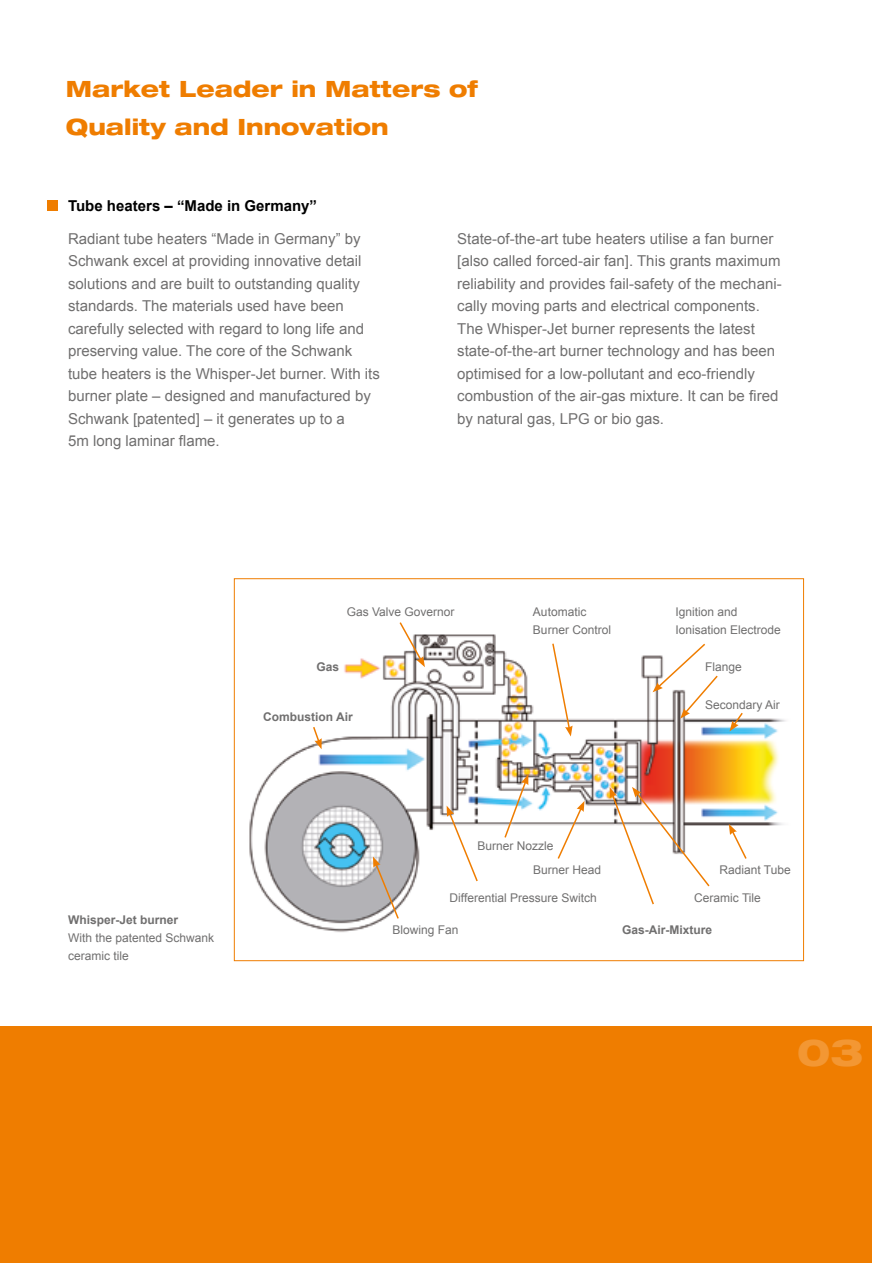
<style>
.page{position:relative;width:872px;height:1263px;background:#fff}
.page>*{position:absolute;margin:0;border:0;box-sizing:border-box;transform-origin:0 0}
.t1{font:800 expanded 37.5px "Helvetica Neue";color:#f39733}
.t2{font:800 expanded 22.5px/37.5px "Helvetica Neue";color:#ef7d00}
.t3{font:15px/22.5px "Arial";color:#706f6f}
.t4{font:700 15px "Arial";color:#000}
.t5{font:12px/18px "Arial";color:#706f6f}
.t6{font:700 12px "Arial";color:#706f6f}
</style>
<div class="page">
<div style="left:0;top:1027px;width:872px;height:236px;background:#ef7d00"></div>
<div style="left:47px;top:200px;width:10px;height:10px;background:#ef7d00"></div>
<img style="left:249px;top:634px;width:537px;height:298px">
<svg style="left:312px;top:725px;width:10px;height:24px"></svg>
<svg style="left:446px;top:806px;width:33px;height:77px"></svg>
<svg style="left:373px;top:856px;width:27px;height:64px;background:#beb5af"></svg>
<svg style="left:398px;top:622px;width:27px;height:45px"></svg>
<svg style="left:551px;top:642px;width:21px;height:94px"></svg>
<svg style="left:652px;top:642px;width:67px;height:77px"></svg>
<svg style="left:729px;top:711px;width:15px;height:20px"></svg>
<svg style="left:729px;top:824px;width:19px;height:36px"></svg>
<svg style="left:609px;top:787px;width:102px;height:119px"></svg>
<svg style="left:556px;top:801px;width:28px;height:59px"></svg>
<svg style="left:503px;top:774px;width:25px;height:65px"></svg>
<h2 class="t2" style="left:66px;top:70px;width:413px">Market Leader in Matters of<br>Quality and Innovation</h2>
<p class="t4" style="left:68px;top:196px;width:250px">Tube heaters – “Made in Germany”</p>
<p class="t3" style="left:68px;top:227px;width:313px">Radiant tube heaters “Made in Germany” by Schwank excel at providing innovative detail solutions and are built to outstanding quality standards. The materials used have been carefully selected with regard to long life and preserving value. The core of the Schwank tube heaters is the Whisper-Jet burner. With its burner plate – designed and manufactured by Schwank [patented] – it generates up to a<br>5m long laminar flame.</p>
<p class="t3" style="left:457px;top:227px;width:326px">State-of-the-art tube heaters utilise a fan burner [also called forced-air fan]. This grants maximum reliability and provides fail-safety of the mechani&shy;cally moving parts and electrical components.<br>The Whisper-Jet burner represents the latest state-of-the-art burner technology and has been optimised for a low-pollutant and eco-friendly combustion of the air-gas mixture. It can be fired by natural gas, LPG or bio gas.</p>
<p class="t6" style="left:68px;top:912px;width:112px">Whisper-Jet burner</p>
<p class="t5" style="left:68px;top:929px;width:148px">With the patented Schwank ceramic tile</p>
<p class="t5" style="left:347px;top:603px;width:109px">Gas Valve Governor</p>
<p class="t5" style="left:533px;top:603px;width:80px">Automatic<br>Burner Control</p>
<p class="t5" style="left:675px;top:603px;width:107px">Ignition and<br>Ionisation Electrode</p>
<p class="t5" style="left:705px;top:658px;width:38px">Flange</p>
<p class="t5" style="left:705px;top:696px;width:76px">Secondary Air</p>
<p class="t6" style="left:316px;top:659px;width:24px">Gas</p>
<p class="t6" style="left:263px;top:708px;width:91px">Combustion Air</p>
<p class="t5" style="left:477px;top:836px;width:78px">Burner Nozzle</p>
<p class="t5" style="left:533px;top:861px;width:70px">Burner Head</p>
<p class="t5" style="left:719px;top:861px;width:73px">Radiant Tube</p>
<p class="t5" style="left:449px;top:889px;width:149px">Differential Pressure Switch</p>
<p class="t5" style="left:694px;top:889px;width:68px">Ceramic Tile</p>
<p class="t5" style="left:392px;top:920px;width:68px">Blowing Fan</p>
<p class="t6" style="left:622px;top:921px;width:92px">Gas-Air-Mixture</p>
<h1 class="t1" style="left:797px;top:1029px;width:68px">03</h1>
</div>
